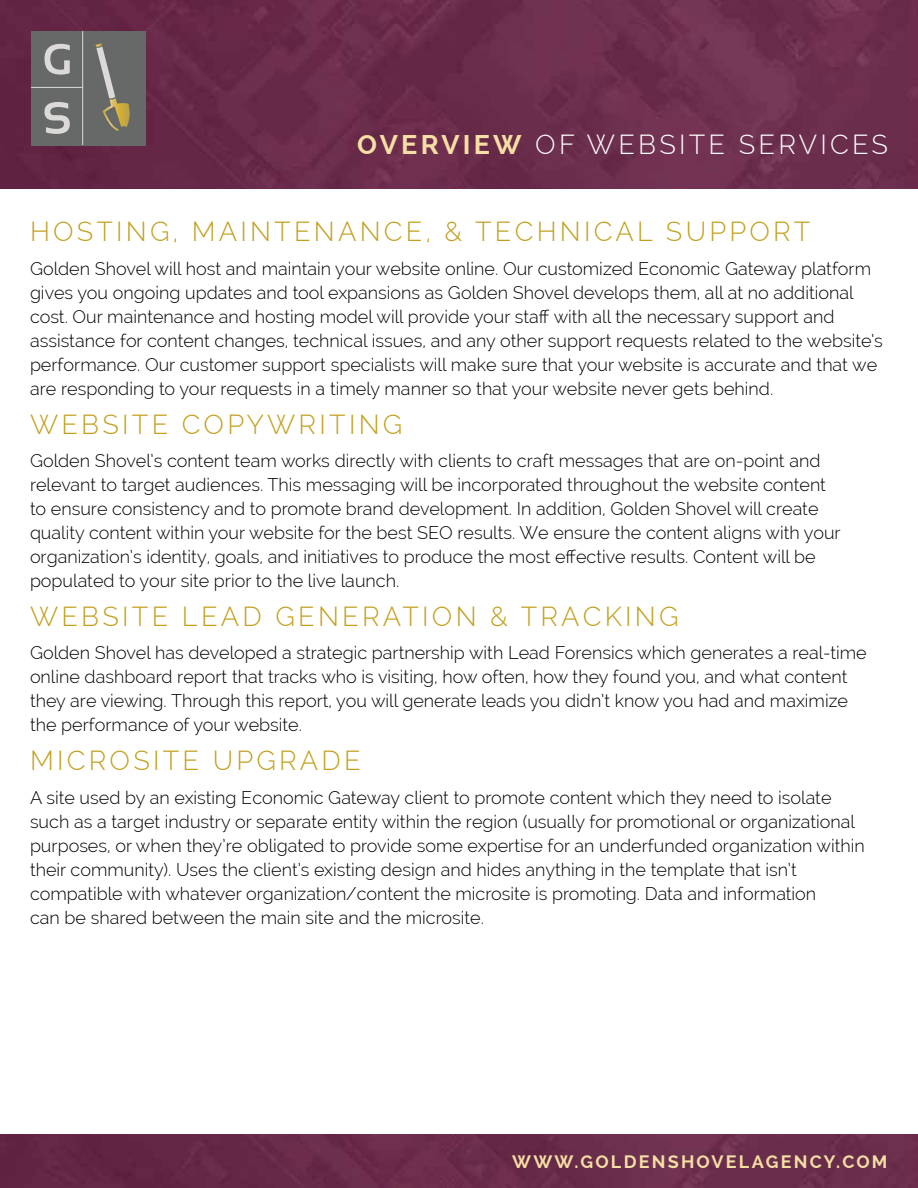
<style>
.page{position:relative;width:918px;height:1188px;background:#fff}
.page>*{position:absolute;margin:0;border:0;box-sizing:border-box;transform-origin:0 0}
.t1{font:300 27px "Raleway";letter-spacing:.12em;color:#c2a01e}
.t2{font:300 27px "Raleway";letter-spacing:.12em;color:#fff}
.t3{font:300 18px/24px "Raleway";color:#000}
.t4{font:700 18px "Raleway";letter-spacing:.12em;color:#f6dfa4}
.s1{font-weight:700;color:#f6dfa4}
</style>
<div class="page">
<img style="left:0;top:0;width:918px;height:189px">
<img style="left:0;top:1134px;width:918px;height:54px">
<div style="left:31px;top:31px;width:114px;height:114px;background:#676868"></div>
<svg style="left:45px;top:44px;width:25px;height:31px"></svg>
<svg style="left:44px;top:102px;width:26px;height:32px"></svg>
<hr style="left:82px;top:31px;width:1px;height:114px;background:#dbdad9">
<hr style="left:31px;top:87px;width:52px;height:1px;background:#dbdad9">
<svg style="left:95px;top:43px;width:35px;height:88px"></svg>
<h1 class="t2" style="left:357px;top:129px;width:532px"><span class="s1">OVERVIEW</span> OF WEBSITE SERVICES</h1>
<h1 class="t1" style="left:30px;top:216px;width:782px">HOSTING, MAINTENANCE, &amp; TECHNICAL SUPPORT</h1>
<p class="t3" style="left:30px;top:256px;width:854px">Golden Shovel will host and maintain your website online. Our customized Economic Gateway platform gives you ongoing updates and tool expansions as Golden Shovel develops them, all at no additional cost. Our maintenance and hosting model will provide your staff with all the necessary support and assistance for content changes, technical issues, and any other support requests related to the website’s performance. Our customer support specialists will make sure that your website is accurate and that we are responding to your requests in a timely manner so that your website never gets behind.</p>
<h1 class="t1" style="left:30px;top:408px;width:374px">WEBSITE COPYWRITING</h1>
<p class="t3" style="left:30px;top:449px;width:812px">Golden Shovel’s content team works directly with clients to craft messages that are on-point and relevant to target audiences. This messaging will be incorporated throughout the website content to ensure consistency and to promote brand development. In addition, Golden Shovel will create quality content within your website for the best SEO results. We ensure the content aligns with your organization’s identity, goals, and initiatives to produce the most effective results. Content will be populated to your site prior to the live launch.</p>
<h1 class="t1" style="left:30px;top:601px;width:650px">WEBSITE LEAD GENERATION &amp; TRACKING</h1>
<p class="t3" style="left:30px;top:641px;width:838px">Golden Shovel has developed a strategic partnership with Lead Forensics which generates a real-time online dashboard report that tracks who is visiting, how often, how they found you, and what content they are viewing. Through this report, you will generate leads you didn’t know you had and maximize the performance of your website.</p>
<h1 class="t1" style="left:30px;top:745px;width:332px">MICROSITE UPGRADE</h1>
<p class="t3" style="left:30px;top:785px;width:836px">A site used by an existing Economic Gateway client to promote content which they need to isolate such as a target industry or separate entity within the region (usually for promotional or organizational purposes, or when they’re obligated to provide some expertise for an underfunded organization within their community). Uses the client’s existing design and hides anything in the template that isn’t compatible with whatever organization/content the microsite is promoting. Data and information<br>can be shared between the main site and the microsite.</p>
<p class="t4" style="left:512px;top:1151px;width:377px">WWW.GOLDENSHOVELAGENCY.COM</p>
</div>
